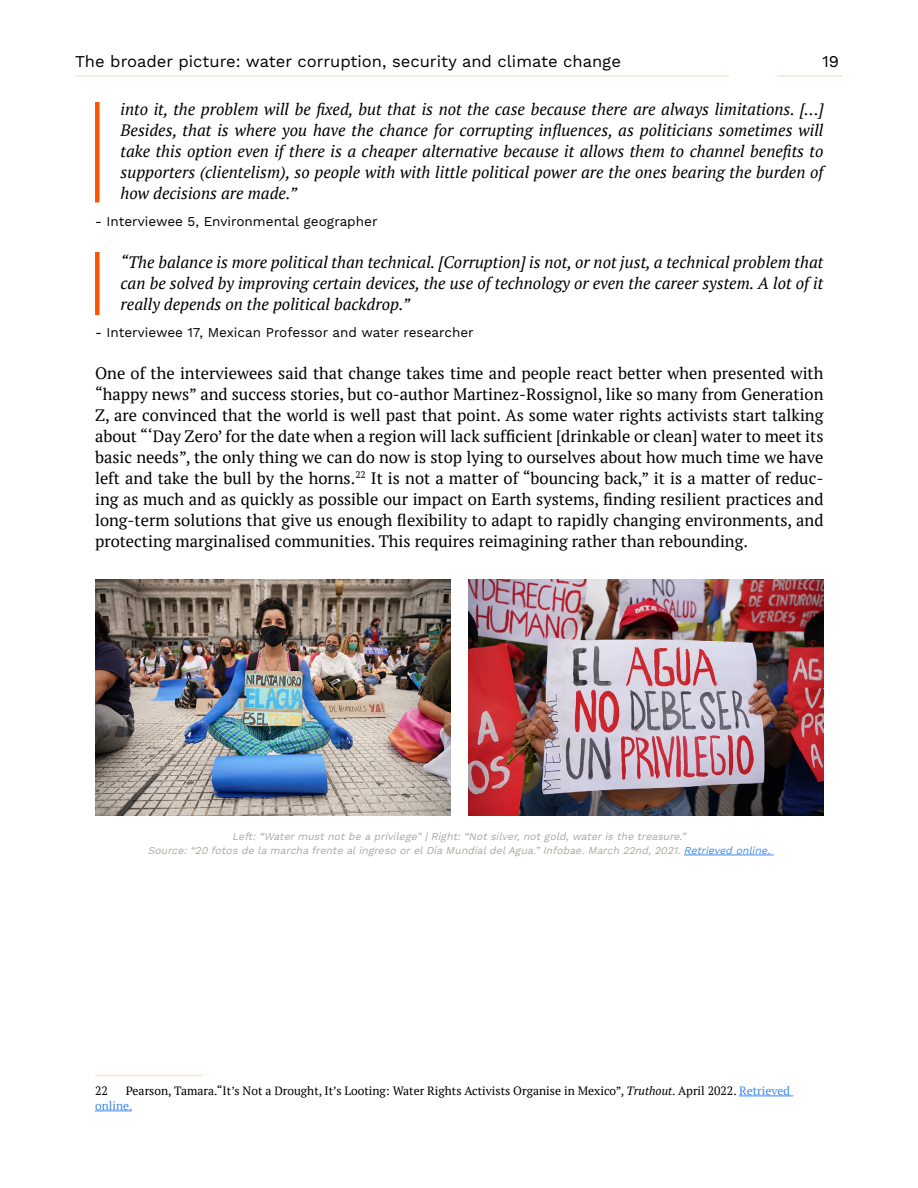
<style>
.page{position:relative;width:918px;height:1188px;background:#fff}
.page>*{position:absolute;margin:0;border:0;box-sizing:border-box;transform-origin:0 0}
.t1{font:16.5px/21px "PT Serif";color:#000;text-align:justify}
.t2{font:italic 16.5px/21px "PT Serif";color:#000;text-align:justify}
.t3{font:16.5px "Work Sans";color:#000}
.t4{font:13.5px "Work Sans";color:#000}
.t5{font:12px/15px "PT Serif";color:#000}
.t6{font:italic 10.5px/13.5px "Work Sans";color:#aca7a1;text-align:center}
.s1{color:#3e89ef}
.s2{font-style:italic}
</style>
<div class="page">
<hr style="left:75px;top:75px;width:654px;height:2px;background:#f9e6d8">
<hr style="left:777px;top:75px;width:66px;height:2px;background:#f9e6d8">
<hr style="left:95px;top:1075px;width:108px;height:1px;background:#f9e6d8">
<hr style="left:739px;top:1096px;width:54px;height:1px;background:#3e89ef">
<hr style="left:95px;top:1111px;width:37px;height:1px;background:#3e89ef">
<div style="left:95px;top:102px;width:5px;height:100px;background:#fe5301"></div>
<div style="left:95px;top:252px;width:5px;height:63px;background:#fe5301"></div>
<img style="left:95px;top:579px;width:356px;height:237px">
<img style="left:469px;top:579px;width:354px;height:237px">
<hr style="left:684px;top:855px;width:90px;height:1px;background:#3e89ef">
<p class="t3" style="left:75px;top:51px;width:547px">The broader picture: water corruption, security and climate change</p>
<p class="t3" style="left:822px;top:51px;width:19px">19</p>
<p class="t2" style="left:121px;top:98px;width:705px">into it, the problem will be fixed, but that is not the case because there are always limitations. […] Besides, that is where you have the chance for corrupting influences, as politicians sometimes will take this option even if there is a cheaper alternative because it allows them to channel benefits to supporters (clientelism), so people with with little political power are the ones bearing the burden of how decisions are made.”</p>
<p class="t4" style="left:95px;top:213px;width:284px">- Interviewee 5, Environmental geographer</p>
<p class="t2" style="left:121px;top:251px;width:704px">“The balance is more political than technical. [Corruption] is not, or not just, a technical problem that can be solved by improving certain devices, the use of technology or even the career system. A lot of it really depends on the political backdrop.”</p>
<p class="t4" style="left:95px;top:324px;width:380px">- Interviewee 17, Mexican Professor and water researcher</p>
<p class="t1" style="left:95px;top:362px;width:730px">One of the interviewees said that change takes time and people react better when presented with “happy news” and success stories, but co-author Martinez-Rossignol, like so many from Generation Z, are convinced that the world is well past that point. As some water rights activists start talking about “‘Day Zero’ for the date when a region will lack sufficient [drinkable or clean] water to meet its basic needs”, the only thing we can do now is stop lying to ourselves about how much time we have left and take the bull by the horns.<sup>22</sup> It is not a matter of “bouncing back,” it is a matter of reduc&shy;ing as much and as quickly as possible our impact on Earth systems, finding resilient practices and long-term solutions that give us enough flexibility to adapt to rapidly changing environments, and protecting marginalised communities. This requires reimagining rather than rebounding.</p>
<p class="t6" style="left:148px;top:831px;width:627px">Left: “Watermust not be a privilege” | Right: “Not silver, not gold,wateris the treasure.”<br>Source: “20 fotos de la marcha frente alingreso orelDía MundialdelAgua.” Infobae. March 22nd, 2021. <span class="s1">Retrieved online.</span></p>
<p class="t5" style="left:95px;top:1083px;width:697px;text-indent:31px">Pearson, Tamara.“It’s Not a Drought, It’s Looting: Water Rights Activists Organise in Mexico”, <span class="s2">Truthout</span>. April 2022. <span class="s1">Retrieved online.</span></p>
<p class="t5" style="left:95px;top:1083px;width:14px">22</p>
</div>
